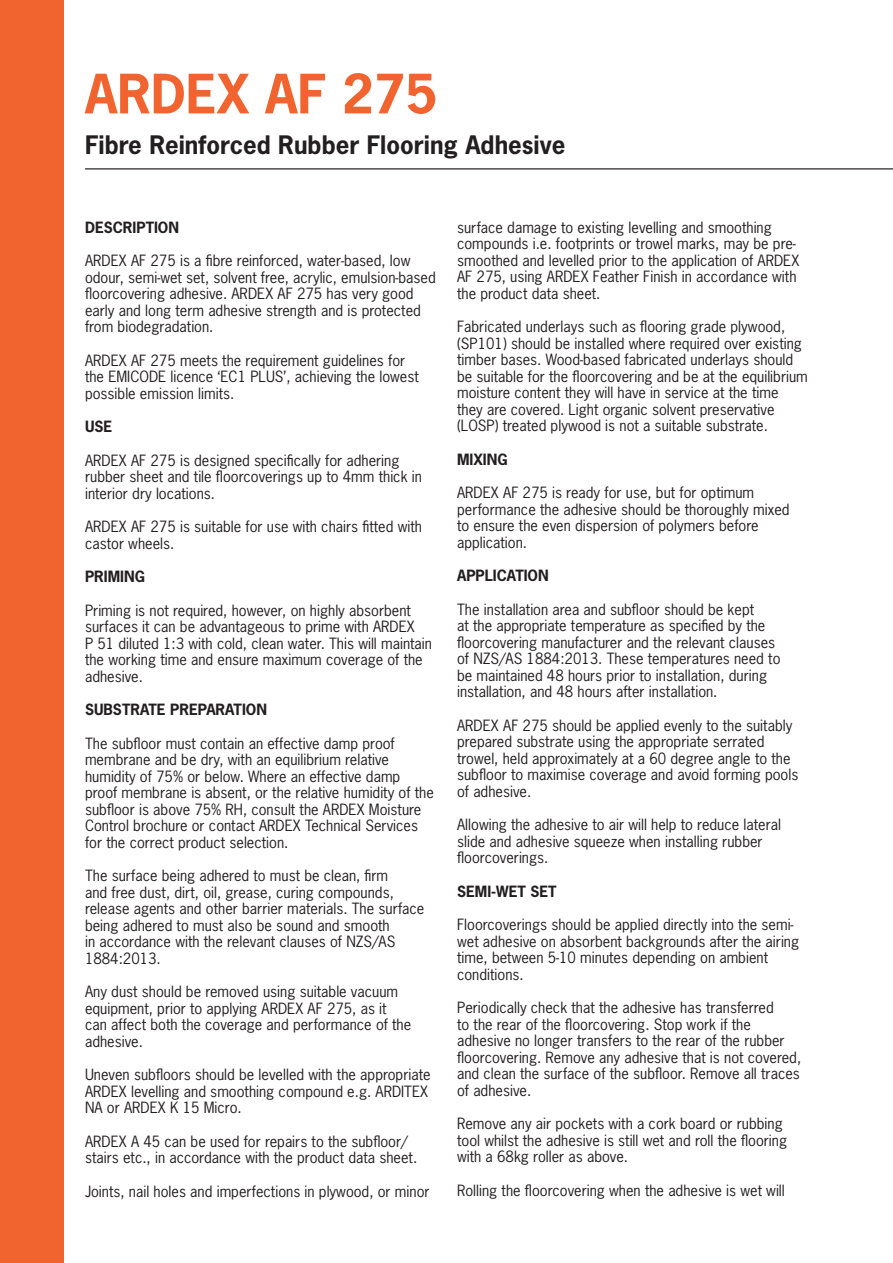
<style>
.page{position:relative;width:893px;height:1263px;background:#fff}
.page>*{position:absolute;margin:0;border:0;box-sizing:border-box;transform-origin:0 0}
.Paragraph_Style_2{font:700 51px "News Gothic Std";color:#f2642f}
.Paragraph_Style_4{font:700 24px "News Gothic Std";color:#231f20}
.t1{font:14.7px/16.5px "News Gothic Std";color:#231f20}
.t2{font:700 14.7px "News Gothic Std";color:#231f20}
</style>
<div class="page">
<hr style="left:85px;top:168px;width:808px;height:1px;background:#231f20">
<div style="left:0;top:0;width:64px;height:1263px;background:#f2642f"></div>
<p class="Paragraph_Style_2" style="left:85px;top:60px;width:354px">ARDEX AF 275</p>
<p class="Paragraph_Style_4" style="left:85px;top:129px;width:482px">Fibre Reinforced Rubber Flooring Adhesive</p>
<p class="t2" style="left:85px;top:217px;width:96px">DESCRIPTION</p>
<p class="t1" style="left:85px;top:252px;width:352px">ARDEX AF 275 is a fibre reinforced, water-based, low odour, semi-wet set, solvent free, acrylic, emulsion-based floorcovering adhesive. ARDEX AF 275 has very good early and long term adhesive strength and is protected from biodegradation.</p>
<p class="t1" style="left:85px;top:352px;width:335px">ARDEX AF 275 meets the requirement guidelines for the EMICODE licence ‘EC1 PLUS’, achieving the lowest possible emission limits.</p>
<p class="t2" style="left:85px;top:417px;width:29px">USE</p>
<p class="t1" style="left:85px;top:452px;width:338px">ARDEX AF 275 is designed specifically for adhering rubber sheet and tile floorcoverings up to 4mm thick in interior dry locations.</p>
<p class="t1" style="left:85px;top:518px;width:338px">ARDEX AF 275 is suitable for use with chairs fitted with castor wheels.</p>
<p class="t2" style="left:85px;top:567px;width:61px">PRIMING</p>
<p class="t1" style="left:85px;top:602px;width:349px">Priming is not required, however, on highly absorbent surfaces it can be advantageous to prime with ARDEX<br>P 51 diluted 1:3 with cold, clean water. This will maintain the working time and ensure maximum coverage of the adhesive.</p>
<p class="t2" style="left:85px;top:700px;width:184px">SUBSTRATE PREPARATION</p>
<p class="t1" style="left:85px;top:735px;width:350px">The subfloor must contain an effective damp proof membrane and be dry, with an equilibrium relative humidity of 75% or below. Where an effective damp proof membrane is absent, or the relative humidity of the subfloor is above 75% RH, consult the ARDEX Moisture Control brochure or contact ARDEX Technical Services for the correct product selection.</p>
<p class="t1" style="left:85px;top:867px;width:341px">The surface being adhered to must be clean, firm<br>and free dust, dirt, oil, grease, curing compounds, release agents and other barrier materials. The surface being adhered to must also be sound and smooth<br>in accordance with the relevant clauses of NZS/AS 1884:2013.</p>
<p class="t1" style="left:85px;top:983px;width:328px">Any dust should be removed using suitable vacuum equipment, prior to applying ARDEX AF 275, as it can affect both the coverage and performance of the adhesive.</p>
<p class="t1" style="left:85px;top:1066px;width:347px">Uneven subfloors should be levelled with the appropriate<br>ARDEX levelling and smoothing compound e.g. ARDITEX<br>NA or ARDEX K 15 Micro.</p>
<p class="t1" style="left:85px;top:1133px;width:334px">ARDEX A 45 can be used for repairs to the subfloor/ stairs etc., in accordance with the product data sheet.</p>
<p class="t1" style="left:85px;top:1183px;width:346px">Joints, nail holes and imperfections in plywood, or minor</p>
<p class="t1" style="left:457px;top:219px;width:344px">surface damage to existing levelling and smoothing compounds i.e. footprints or trowel marks, may be pre&shy;smoothed and levelled prior to the application of ARDEX AF 275, using ARDEX Feather Finish in accordance with the product data sheet.</p>
<p class="t1" style="left:457px;top:318px;width:352px">Fabricated underlays such as flooring grade plywood, (SP101) should be installed where required over existing timber bases. Wood-based fabricated underlays should be suitable for the floorcovering and be at the equilibrium moisture content they will have in service at the time they are covered. Light organic solvent preservative (LOSP) treated plywood is not a suitable substrate.</p>
<p class="t2" style="left:457px;top:449px;width:52px">MIXING</p>
<p class="t1" style="left:457px;top:484px;width:334px">ARDEX AF 275 is ready for use, but for optimum performance the adhesive should be thoroughly mixed to ensure the even dispersion of polymers before application.</p>
<p class="t2" style="left:457px;top:566px;width:93px">APPLICATION</p>
<p class="t1" style="left:457px;top:601px;width:325px">The installation area and subfloor should be kept<br>at the appropriate temperature as specified by the floorcovering manufacturer and the relevant clauses of NZS/AS 1884:2013. These temperatures need to be maintained 48 hours prior to installation, during installation, and 48 hours after installation.</p>
<p class="t1" style="left:457px;top:717px;width:343px">ARDEX AF 275 should be applied evenly to the suitably prepared substrate using the appropriate serrated trowel, held approximately at a 60 degree angle to the subfloor to maximise coverage and avoid forming pools of adhesive.</p>
<p class="t1" style="left:457px;top:816px;width:325px">Allowing the adhesive to air will help to reduce lateral slide and adhesive squeeze when installing rubber floorcoverings.</p>
<p class="t2" style="left:457px;top:881px;width:101px">SEMI-WET SET</p>
<p class="t1" style="left:457px;top:916px;width:344px">Floorcoverings should be applied directly into the semi&shy;wet adhesive on absorbent backgrounds after the airing time, between 5-10 minutes depending on ambient conditions.</p>
<p class="t1" style="left:457px;top:999px;width:346px">Periodically check that the adhesive has transferred<br>to the rear of the floorcovering. Stop work if the adhesive no longer transfers to the rear of the rubber floorcovering. Remove any adhesive that is not covered, and clean the surface of the subfloor. Remove all traces of adhesive.</p>
<p class="t1" style="left:457px;top:1115px;width:332px">Remove any air pockets with a cork board or rubbing tool whilst the adhesive is still wet and roll the flooring with a 68kg roller as above.</p>
<p class="t1" style="left:457px;top:1182px;width:329px">Rolling the floorcovering when the adhesive is wet will</p>
</div>
